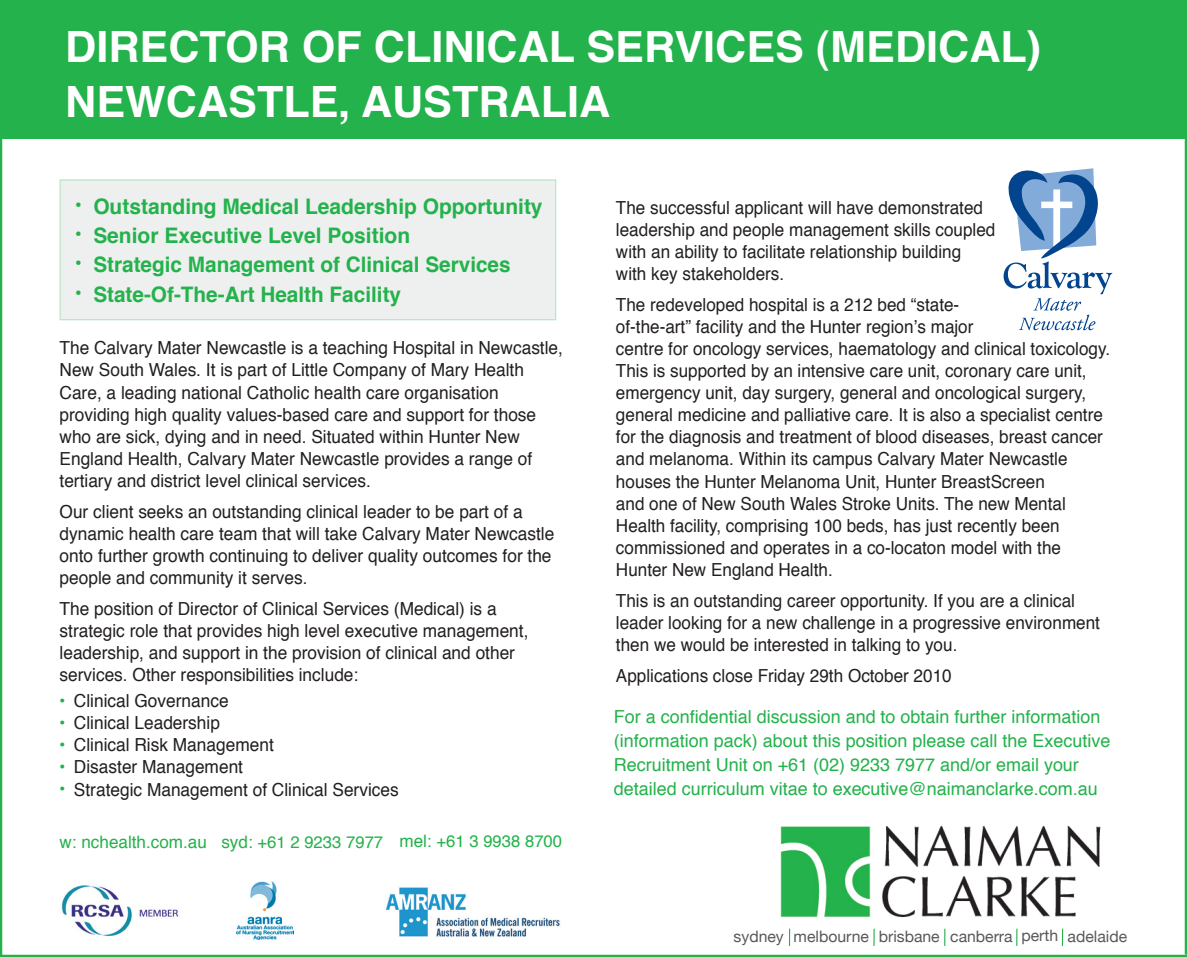
<style>
.page{position:relative;width:1187px;height:957px;background:#fff}
.page>*{position:absolute;margin:0;border:0;box-sizing:border-box;transform-origin:0 0}
.t1{font:700 43.2px/55.1px "Helvetica";color:#fff}
.t2{font:700 21.38px/29.2px "Helvetica";color:#23b24b}
.t3{font:20.25px/29.2px "Helvetica";color:#23b24b;text-align:justify}
.t4{font:18px/22.1px "Helvetica";color:#231f20;scale:.95 1}
.t5{font:18px/22.1px "Helvetica";color:#231f20;scale:.96 1}
.t6{font:18px/22.1px "Helvetica";color:#23b24b}
.t7{font:17.1px "Helvetica";color:#23b24b}
.t8{font:15.75px "Helvetica Neue";color:#57585a}
.s1{font-size:16.65px}
</style>
<div class="page">
<div style="left:0;top:0;width:1186px;height:138px;background:#23b24b"></div>
<img style="left:780px;top:826px;width:319px;height:92px">
<div style="left:60px;top:179px;width:496px;height:141px;background:#eeefef"></div>
<hr style="left:1184px;top:0;width:2px;height:954px;background:#23b24b">
<hr style="left:0;top:5px;width:2px;height:952px;background:#23b24b">
<hr style="left:0;top:954px;width:1186px;height:3px;background:#23b24b">
<svg style="left:873px;top:928px;width:1px;height:18px"></svg>
<svg style="left:944px;top:928px;width:1px;height:18px"></svg>
<svg style="left:1016px;top:928px;width:1px;height:18px"></svg>
<svg style="left:1061px;top:928px;width:2px;height:18px"></svg>
<svg style="left:788px;top:928px;width:2px;height:18px"></svg>
<svg style="left:1003px;top:168px;width:109px;height:162px"></svg>
<img style="left:237px;top:881px;width:57px;height:59px">
<img style="left:61px;top:885px;width:118px;height:52px">
<img style="left:386px;top:887px;width:174px;height:50px">
<h1 class="t1" style="left:65px;top:20px;width:977px">DIRECTOR OF CLINICAL SERVICES (MEDICAL)<br>NEWCASTLE, AUSTRALIA</h1>
<p class="t3" style="left:75px;top:191px;width:9px">• • • •</p>
<p class="t2" style="left:93px;top:192px;width:451px">Outstanding Medical Leadership Opportunity Senior Executive Level Position<br>Strategic Management of Clinical Services State-Of-The-Art Health Facility</p>
<p class="t5" style="left:60px;top:337px;width:526px">The Calvary Mater Newcastle is a teaching Hospital in Newcastle, New South Wales. It is part of Little Company of Mary Health Care, a leading national Catholic health care organisation providing high quality values-based care and support for those who are sick, dying and in need. Situated within Hunter New England Health, Calvary Mater Newcastle provides a range of tertiary and district level clinical services.</p>
<p class="t5" style="left:60px;top:501px;width:517px">Our client seeks an outstanding clinical leader to be part of a dynamic health care team that will take Calvary Mater Newcastle onto further growth continuing to deliver quality outcomes for the people and community it serves.</p>
<p class="t5" style="left:60px;top:598px;width:490px">The position of Director of Clinical Services (Medical) is a strategic role that provides high level executive management, leadership, and support in the provision of clinical and other services. Other responsibilities include:</p>
<p class="t5" style="left:74px;top:690px;width:340px">Clinical Governance<br>Clinical Leadership<br>Clinical Risk Management<br>Disaster Management<br>Strategic Management of Clinical Services</p>
<p class="t6" style="left:59px;top:690px;width:8px;text-align:justify">• • • • •</p>
<p class="t7" style="left:60px;top:828px;width:504px">w: nchealth.com.au syd: <span class="s1">+61 2 9233 7977</span> mel: <span class="s1">+61 3 9938 8700</span></p>
<p class="t4" style="left:616px;top:197px;width:401px">The successful applicant will have demonstrated leadership and people management skills coupled with an ability to facilitate relationship building with key stakeholders.</p>
<p class="t4" style="left:616px;top:294px;width:521px">The redeveloped hospital is a 212 bed “state-<br>of-the-art” facility and the Hunter region’s major<br>centre for oncology services, haematology and clinical toxicology.<br>This is supported by an intensive care unit, coronary care unit, emergency unit, day surgery, general and oncological surgery, general medicine and palliative care. It is also a specialist centre for the diagnosis and treatment of blood diseases, breast cancer and melanoma. Within its campus Calvary Mater Newcastle houses the Hunter Melanoma Unit, Hunter BreastScreen<br>and one of New South Wales Stroke Units. The new Mental Health facility, comprising 100 beds, has just recently been commissioned and operates in a co-locaton model with the Hunter New England Health.</p>
<p class="t4" style="left:616px;top:590px;width:511px">This is an outstanding career opportunity. If you are a clinical leader looking for a new challenge in a progressive environment then we would be interested in talking to you.</p>
<p class="t4" style="left:616px;top:665px;width:355px">Applications close Friday 29th October 2010</p>
<p class="t6" style="left:614px;top:705px;width:498px;line-height:24.1px">For a confidential discussion and to obtain further information (information pack) about this position please call the Executive Recruitment Unit on +61 (02) 9233 7977 and/or email your detailed curriculum vitae to executive@naimanclarke.com.au</p>
<p class="t8" style="left:733px;top:926px;width:395px">sydney melbourne brisbane canberra perth adelaide</p>
</div>
